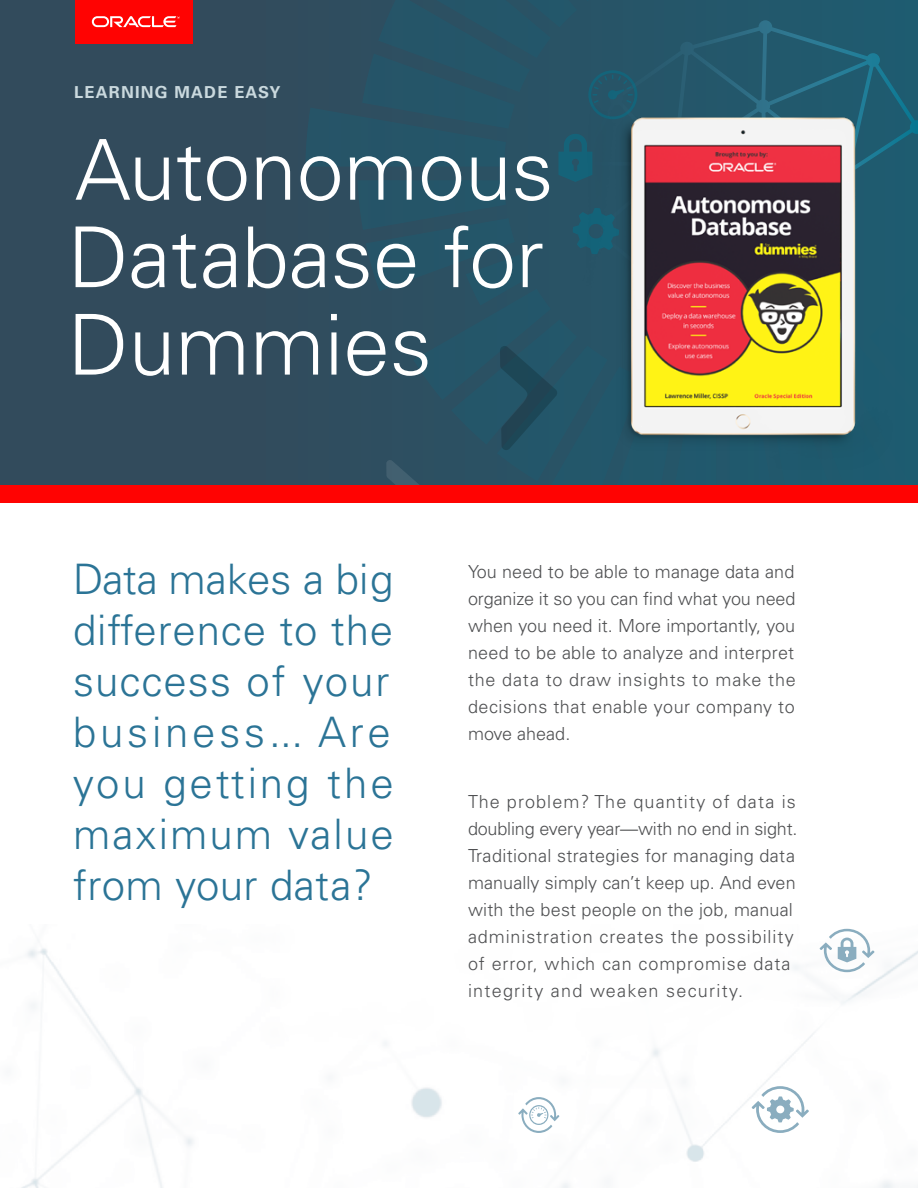
<style>
.page{position:relative;width:918px;height:1188px;background:#fff}
.page>*{position:absolute;margin:0;border:0;box-sizing:border-box;transform-origin:0 0}
.t1{font:300 84px/87.4px "Univers LT Std";color:#fff}
.t2{font:300 42px/51px "Univers";letter-spacing:.05em;color:#2b7496;text-align:justify}
.t3{font:300 18px/27px "Univers";letter-spacing:.03em;color:#4f5052;text-align:justify}
.t4{font:700 16.5px "Univers LT Std";letter-spacing:.07em;color:#cad9de}
</style>
<div class="page">
<img style="left:21px;top:928px;width:897px;height:260px">
<div style="left:0;top:0;width:918px;height:502px;background:#324b5c"></div>
<svg style="left:306px;top:0;width:612px;height:485px"></svg>
<svg style="left:386px;top:460px;width:45px;height:25px"></svg>
<div style="left:812px;top:994px;width:82px;height:82px;background:#fff;border-radius:50%"></div>
<div style="left:270px;top:493px;width:538px;height:564px;background:#fff"></div>
<svg style="left:576px;top:20px;width:342px;height:70px"></svg>
<svg style="left:588px;top:70px;width:49px;height:20px"></svg>
<div style="left:0;top:485px;width:918px;height:17px;background:#ff0302"></div>
<div style="left:76px;top:0;width:117px;height:43px;background:#ff0302"></div>
<svg style="left:92px;top:16px;width:88px;height:11px"></svg>
<img style="left:478px;top:90px;width:440px;height:379px">
<svg style="left:820px;top:929px;width:55px;height:43px"></svg>
<svg style="left:752px;top:1086px;width:57px;height:47px"></svg>
<svg style="left:518px;top:1097px;width:41px;height:36px"></svg>
<p class="t4" style="left:74px;top:83px;width:208px">LEARNING MADE EASY</p>
<p class="t1" style="left:75px;top:126px;width:480px">Autonomous</p>
<p class="t1" style="left:68px;top:214px;width:478px">Database for<br>Dummies</p>
<h1 class="t2" style="left:73px;top:554px;width:322px">Data makes a big difference to the success of your business... Are you getting the maximum value from your data?</h1>
<p class="t3" style="left:468px;top:559px;width:329px">You need to be able to manage data and organize it so you can fnd what you need when you need it. More importantly, you need to be able to analyze and interpret the data to draw insights to make the decisions that enable your company to move ahead.</p>
<p class="t3" style="left:468px;top:788px;width:331px;text-align:left">The problem? The quantity of data is doubling every year—with no end in sight.<br>Traditional strategies for managing data manually simply can’t keep up. And even with the best people on the job, manual administration creates the possibility of error, which can compromise data integrity and weaken security.</p>
</div>
